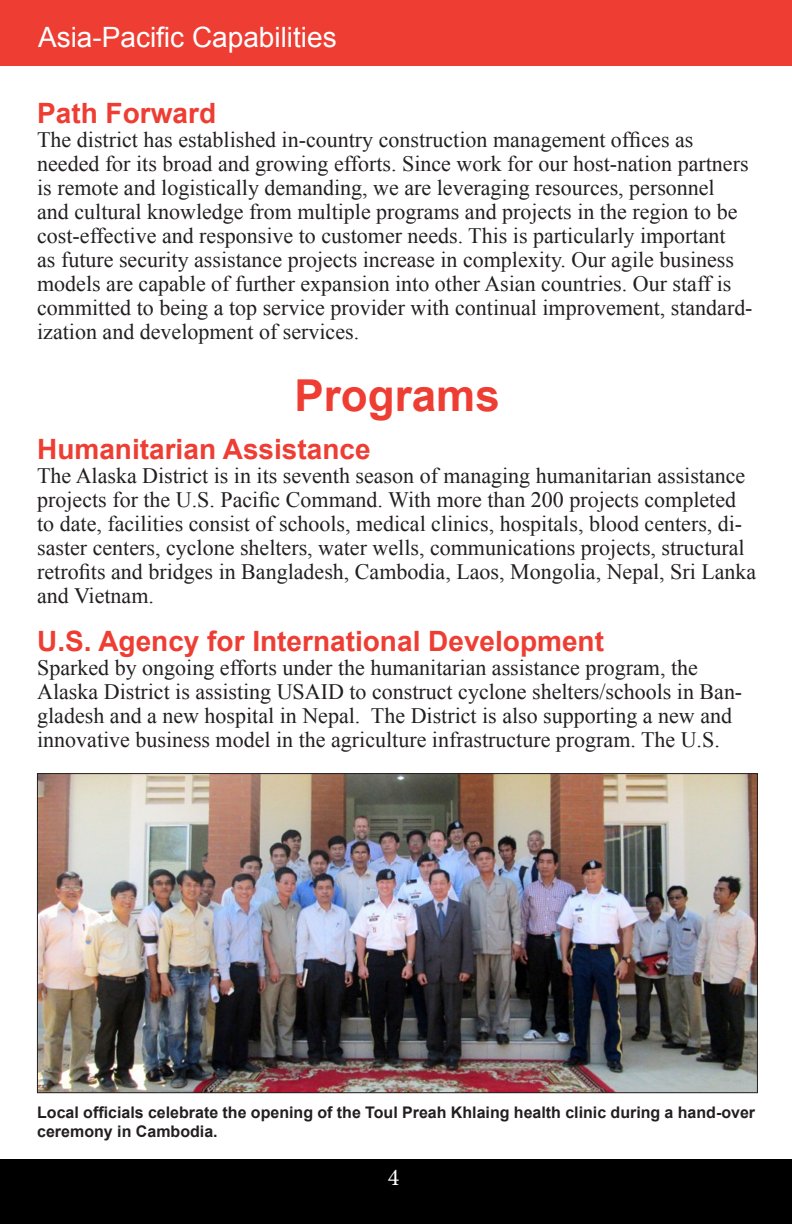
<style>
.page{position:relative;width:792px;height:1224px;background:#fff}
.page>*{position:absolute;margin:0;border:0;box-sizing:border-box;transform-origin:0 0}
._03_Body_Text{font:700 44px "Arial";color:#ee3e34}
._01_Heading{font:700 28px "Arial";color:#ee3e34}
.t1{font:28px "Arial";color:#fff}
.t2{font:24px "Minion Pro";color:#fff}
._03_Body_Text-2{font:22px/24px "Times New Roman";color:#231f20}
.photo_Caption{font:700 16px/19.2px "Arial";color:#231f20}
</style>
<div class="page">
<div style="left:0;top:0;width:792px;height:66px;background:#ee3e34"></div>
<div style="left:0;top:1159px;width:792px;height:65px;background:#000"></div>
<img style="left:39px;top:775px;width:717px;height:316px">
<p class="t1" style="left:38px;top:19px;width:300px">Asia-Pacific Capabilities</p>
<p class="_01_Heading" style="left:37px;top:95px;width:180px">Path Forward</p>
<p class="_03_Body_Text-2" style="left:37px;top:128px;width:717px">The district has established in-country construction management offices as needed for its broad and growing efforts. Since work for our host-nation partners is remote and logistically demanding, we are leveraging resources, personnel<br>and cultural knowledge from multiple programs and projects in the region to be cost-effective and responsive to customer needs. This is particularly important<br>as future security assistance projects increase in complexity. Our agile business models are capable of further expansion into other Asian countries. Our staff is committed to being a top service provider with continual improvement, standard&shy;ization and development of services.</p>
<p class="_03_Body_Text" style="left:294px;top:367px;width:207px">Programs</p>
<p class="_01_Heading" style="left:37px;top:431px;width:335px">Humanitarian Assistance</p>
<p class="_03_Body_Text-2" style="left:37px;top:464px;width:721px">The Alaska District is in its seventh season of managing humanitarian assistance projects for the U.S. Pacific Command. With more than 200 projects completed to date, facilities consist of schools, medical clinics, hospitals, blood centers, di&shy;saster centers, cyclone shelters, water wells, communications projects, structural retrofits and bridges in Bangladesh, Cambodia, Laos, Mongolia, Nepal, Sri Lanka and Vietnam.</p>
<p class="_01_Heading" style="left:37px;top:623px;width:568px">U.S. Agency for International Development</p>
<p class="_03_Body_Text-2" style="left:37px;top:656px;width:707px">Sparked by ongoing efforts under the humanitarian assistance program, the Alaska District is assisting USAID to construct cyclone shelters/schools in Ban&shy;gladesh and a new hospital in Nepal. The District is also supporting a new and innovative business model in the agriculture infrastructure program. The U.S.</p>
<p class="photo_Caption" style="left:37px;top:1103px;width:719px">Local officials celebrate the opening of the Toul Preah Khlaing health clinic during a hand-over ceremony in Cambodia.</p>
<p class="t2" style="left:388px;top:1161px;width:13px">4</p>
</div>
